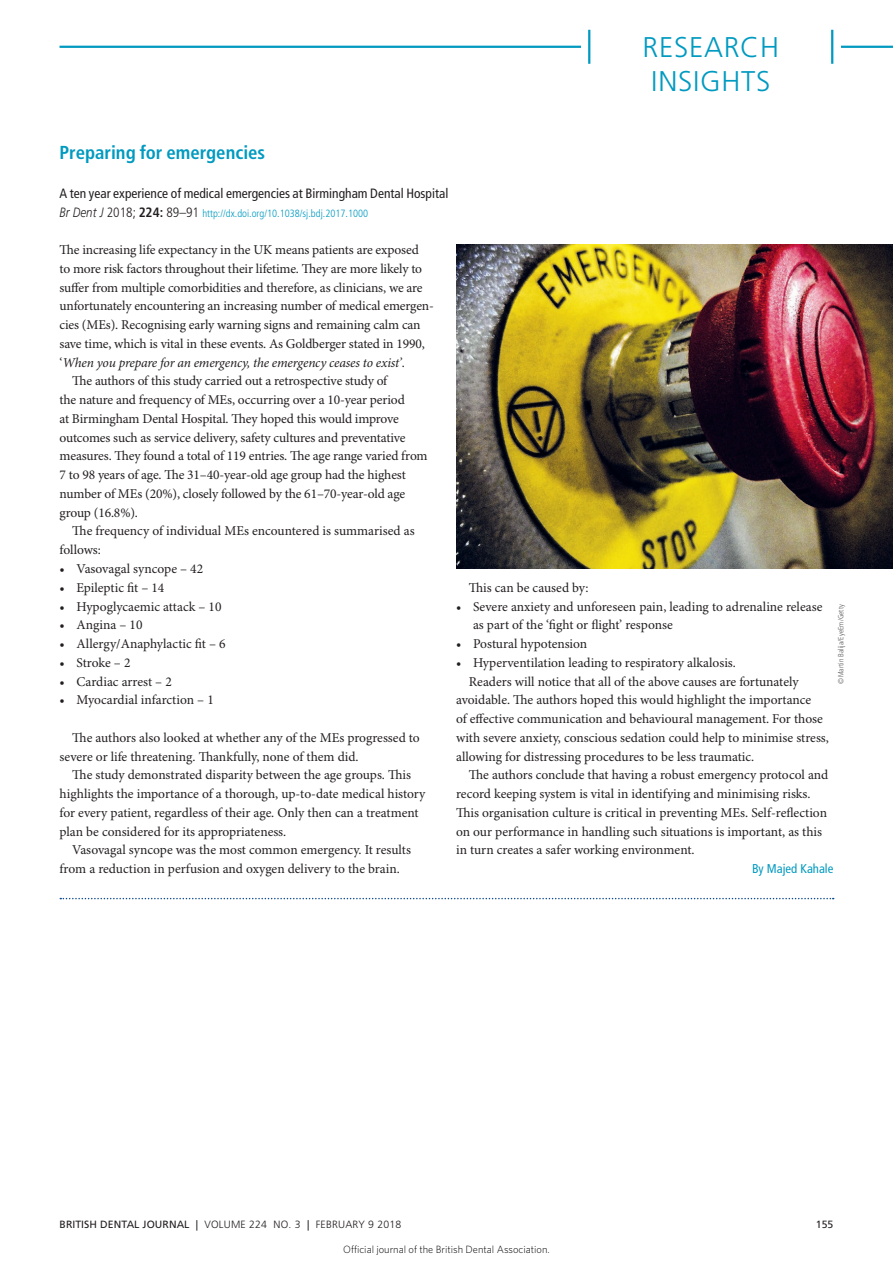
<style>
.page{position:relative;width:893px;height:1263px;background:#fff}
.page>*{position:absolute;margin:0;border:0;box-sizing:border-box;transform-origin:0 0}
.t1{font:300 28.5px/34.2px "Frutiger LT Std";letter-spacing:.025em;color:#009ac0;text-align:center}
.RI___header_1_no_lin{font:700 condensed 18.75px "Frutiger LT Std";color:#009ac0}
.body_9pt_ragged{font:13.5px/18.8px "Minion Pro";letter-spacing:-.005em;color:#231f20}
.body_9pt_ragged_1st{font:13.5px/18.8px "Minion Pro";letter-spacing:-.01em;color:#231f20}
.RI___subhead{font:condensed 13.5px "Frutiger LT Std";color:#231f20}
.RI_-_byline___3{font:condensed 12.75px "Frutiger LT Std";color:#009ac0}
.RI_-_web_link{font:300 condensed 10.5px "Frutiger LT Std";color:#009ac0}
.t2{font:300 10.5px "Frutiger LT Std";letter-spacing:.02em;color:#231f20}
.t3{font:300 10.5px "Whitney";color:#000}
.t4{font:10.5px "Frutiger LT Std";color:#231f20}
.photo_credit{font:300 condensed 7.5px "Frutiger LT Std";letter-spacing:.01em;color:#57585a}
.s1{font-style:italic;font-stretch:normal;font-size:13.5px;color:#231f20}
.s2{font-size:13.5px;color:#231f20}
.s3{font-weight:700;font-size:13.5px;color:#231f20}
.s4{font-style:italic}
.s5{font-weight:400}
</style>
<div class="page">
<img style="left:456px;top:245px;width:437px;height:323px">
<svg style="left:60px;top:898px;width:774px;height:1px"></svg>
<hr style="left:60px;top:46px;width:833px;height:2px;background:#009ac0">
<div style="left:581px;top:30px;width:259px;height:34px;background:#fff"></div>
<hr style="left:831px;top:30px;width:2px;height:34px;background:#009ac0">
<hr style="left:588px;top:30px;width:2px;height:34px;background:#009ac0">
<h1 class="t1" style="left:643px;top:30px;width:138px">RESEARCH<br>INSIGHTS</h1>
<p class="RI___header_1_no_lin" style="left:60px;top:141px;width:207px">Preparing for emergencies</p>
<p class="RI___subhead" style="left:60px;top:185px;width:390px">A ten year experience of medical emergencies at Birmingham Dental Hospital</p>
<p class="RI_-_web_link" style="left:60px;top:207px;width:310px"><span class="s1">Br Dent J</span> <span class="s2">2018;</span> <span class="s3">224:</span> <span class="s2">89–91</span> http://dx.doi.org/10.1038/sj.bdj.2017.1000</p>
<p class="body_9pt_ragged_1st" style="left:60px;top:241px;width:376px">The increasing life expectancy in the UK means patients are exposed<br>to more risk factors throughout their lifetime. They are more likely to suffer from multiple comorbidities and therefore, as clinicians, we are unfortunately encountering an increasing number of medical emergen&shy;cies (MEs). Recognising early warning signs and remaining calm can save time, which is vital in these events. As Goldberger stated in 1990, ‘<span class="s4">When you prepare for an emergency, the emergency ceases to exist’</span>.</p>
<p class="body_9pt_ragged" style="left:60px;top:372px;width:370px;text-indent:13px">The authors of this study carried out a retrospective study of<br>the nature and frequency of MEs, occurring over a 10-year period<br>at Birmingham Dental Hospital. They hoped this would improve outcomes such as service delivery, safety cultures and preventative measures. They found a total of 119 entries. The age range varied from 7 to 98 years of age. The 31–40-year-old age group had the highest number of MEs (20%), closely followed by the 61–70-year-old age group (16.8%).</p>
<p class="body_9pt_ragged" style="left:60px;top:522px;width:357px;text-indent:13px">The frequency of individual MEs encountered is summarised as follows:</p>
<p class="body_9pt_ragged_1st" style="left:60px;top:560px;width:145px">• Vasovagal syncope – 42</p>
<p class="body_9pt_ragged_1st" style="left:60px;top:579px;width:106px">• Epileptic fit – 14</p>
<p class="body_9pt_ragged_1st" style="left:60px;top:597px;width:163px">• Hypoglycaemic attack – 10</p>
<p class="body_9pt_ragged_1st" style="left:60px;top:616px;width:84px">• Angina – 10</p>
<p class="body_9pt_ragged_1st" style="left:60px;top:635px;width:168px">• Allergy/Anaphylactic fit – 6</p>
<p class="body_9pt_ragged_1st" style="left:60px;top:654px;width:72px">• Stroke – 2</p>
<p class="body_9pt_ragged_1st" style="left:60px;top:672px;width:114px">• Cardiac arrest – 2</p>
<p class="body_9pt_ragged_1st" style="left:60px;top:691px;width:156px">• Myocardial infarction – 1</p>
<p class="body_9pt_ragged" style="left:60px;top:729px;width:362px;text-indent:13px">The authors also looked at whether any of the MEs progressed to severe or life threatening. Thankfully, none of them did.</p>
<p class="body_9pt_ragged" style="left:60px;top:766px;width:367px;text-indent:13px">The study demonstrated disparity between the age groups. This highlights the importance of a thorough, up-to-date medical history for every patient, regardless of their age. Only then can a treatment plan be considered for its appropriateness.</p>
<p class="body_9pt_ragged" style="left:60px;top:841px;width:353px;text-indent:13px">Vasovagal syncope was the most common emergency. It results from a reduction in perfusion and oxygen delivery to the brain.</p>
<p class="body_9pt_ragged" style="left:469px;top:579px;width:121px">This can be caused by:</p>
<p class="body_9pt_ragged_1st" style="left:473px;top:597px;width:351px;text-indent:-17px">• Severe anxiety and unforeseen pain, leading to adrenaline release as part of the ‘fight or flight’ response</p>
<p class="body_9pt_ragged_1st" style="left:456px;top:635px;width:133px">• Postural hypotension</p>
<p class="body_9pt_ragged_1st" style="left:456px;top:654px;width:281px">• Hyperventilation leading to respiratory alkalosis.</p>
<p class="body_9pt_ragged" style="left:456px;top:672px;width:374px;text-indent:13px">Readers will notice that all of the above causes are fortunately avoidable. The authors hoped this would highlight the importance<br>of effective communication and behavioural management. For those with severe anxiety, conscious sedation could help to minimise stress, allowing for distressing procedures to be less traumatic.</p>
<p class="body_9pt_ragged" style="left:456px;top:766px;width:374px;text-indent:13px">The authors conclude that having a robust emergency protocol and record keeping system is vital in identifying and minimising risks.<br>This organisation culture is critical in preventing MEs. Self-reflection on our performance in handling such situations is important, as this in turn creates a safer working environment.</p>
<p class="RI_-_byline___3" style="left:752px;top:861px;width:83px">By Majed Kahale</p>
<p class="photo_credit" style="left:836px;top:683px;width:81px;rotate:-90deg">©Martin Balija/EyeEm/Getty</p>
<p class="t2" style="left:60px;top:1219px;width:343px"><span class="s5">BRITISH DENTAL JOURNAL |</span> VOLUME 224 NO. 3 <span class="s5">|</span> FEBRUARY 9 2018</p>
<p class="t4" style="left:816px;top:1218px;width:19px">155</p>
<p class="t3" style="left:343px;top:1243px;width:208px">Official journal of the British Dental Association.</p>
</div>
